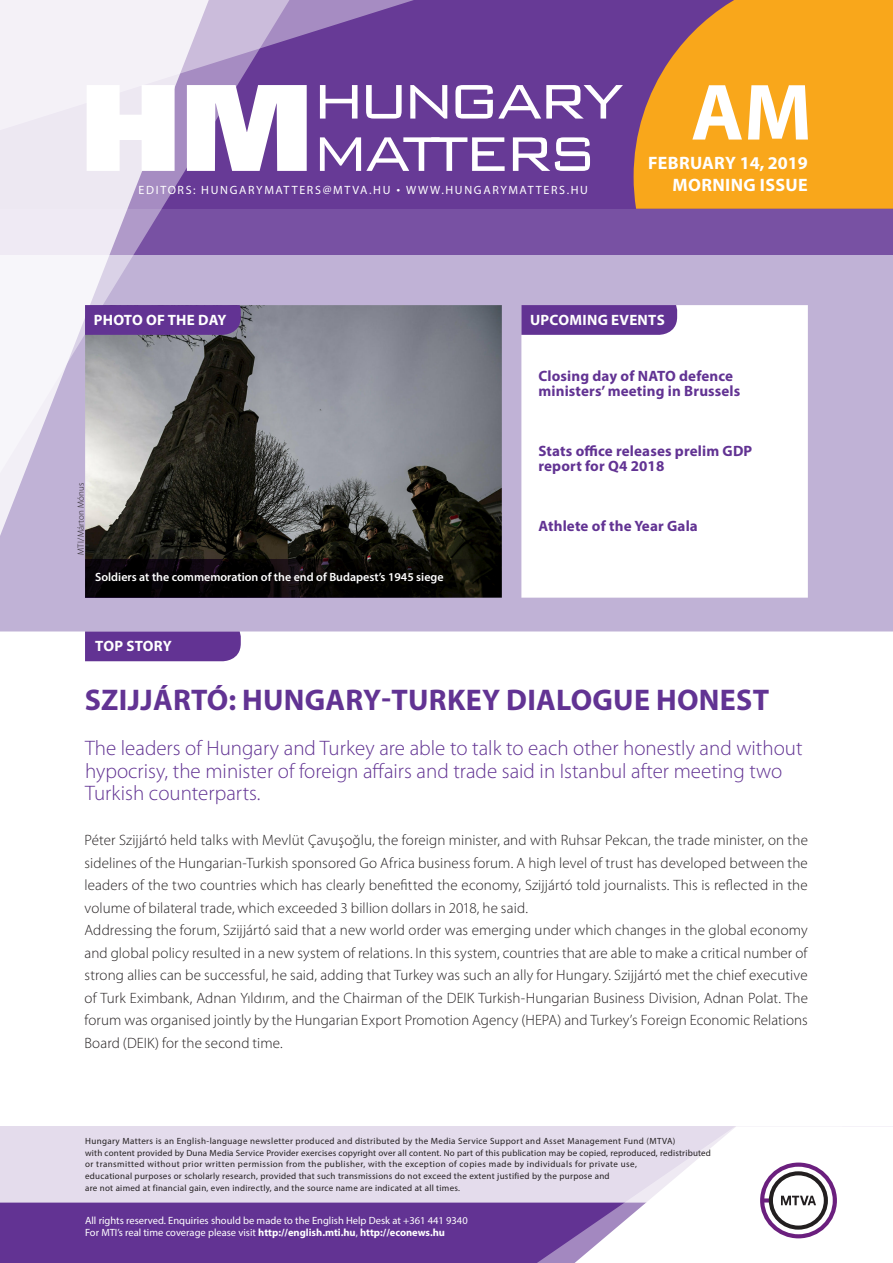
<style>
.page{position:relative;width:893px;height:1263px;background:#fff}
.page>*{position:absolute;margin:0;border:0;box-sizing:border-box;transform-origin:0 0}
.t1{font:700 80.55px "Myriad Pro";color:#fff}
.t2{font:700 30px "Myriad Pro";letter-spacing:.01em;color:#623393}
.t3{font:300 21px/22.5px "Myriad Pro";color:#623393}
.t4{font:700 18px/22.5px "Myriad Pro";letter-spacing:.02em;color:#fff;text-align:right}
.t5{font:300 15px/22.5px "Myriad Pro";letter-spacing:.005em;color:#231f20}
.t6{font:700 15px/15px "Myriad Pro";letter-spacing:.01em;color:#623393}
.t7{font:700 15px "Myriad Pro";letter-spacing:.02em;color:#fff}
.t8{font:600 12px "Myriad Pro";color:#fff}
.t9{font:12px "Myriad Pro";letter-spacing:.14em;color:#fff}
.t10{font:10.5px/12px "Myriad Pro";color:#fff}
.t11{font:9px/12px "Myriad Pro";letter-spacing:.03em;color:#231f20}
.t12{font:300 9px "Myriad Pro";letter-spacing:.03em;color:#231f20}
.s1{font-family:"Geogrotesque"}
.s2{font-weight:700}
</style>
<div class="page">
<div style="left:0;top:1126px;width:893px;height:137px;background:#e4dcec"></div>
<div style="left:0;top:1202px;width:506px;height:61px;background:#623393"></div>
<svg style="left:506px;top:1202px;width:69px;height:61px;background:#6b3e99"></svg>
<svg style="left:575px;top:1126px;width:318px;height:137px"></svg>
<svg style="left:0;top:255px;width:893px;height:376px"></svg>
<div style="left:0;top:0;width:893px;height:255px;background:linear-gradient(to bottom,#633493,#72489e)"></div>
<svg style="left:634px;top:0;width:259px;height:209px;background:#ea9c26"></svg>
<svg style="left:225px;top:221px;width:83px;height:287px;background:#777183"></svg>
<svg style="left:225px;top:0;width:257px;height:221px;background:#744c9f"></svg>
<svg style="left:0;top:0;width:225px;height:610px"></svg>
<svg style="left:87px;top:85px;width:88px;height:86px"></svg>
<svg style="left:187px;top:85px;width:120px;height:86px"></svg>
<svg style="left:320px;top:85px;width:37px;height:34px"></svg>
<svg style="left:366px;top:85px;width:36px;height:34px"></svg>
<svg style="left:410px;top:85px;width:37px;height:34px"></svg>
<svg style="left:455px;top:85px;width:168px;height:34px"></svg>
<svg style="left:320px;top:137px;width:185px;height:34px"></svg>
<svg style="left:513px;top:137px;width:77px;height:34px"></svg>
<div style="left:85px;top:631px;width:156px;height:30px;background:#623393"></div>
<svg style="left:521px;top:305px;width:156px;height:30px;background:#653795"></svg>
<div style="left:85px;top:305px;width:156px;height:30px;background:#623393"></div>
<svg style="left:85px;top:559px;width:417px;height:39px;background:#080606"></svg>
<p class="t9" style="left:139px;top:182px;width:451px">Editors: hungarymatte rs@mtva.hu <span class="s1">¬</span> www.hungarymatte rs.hu</p>
<h1 class="t1" style="left:691px;top:60px;width:122px">AM</h1>
<p class="t4" style="left:648px;top:151px;width:161px">February 14, 2019 morning issue</p>
<p class="t7" style="left:94px;top:310px;width:134px">Photo of the day</p>
<p class="t7" style="left:530px;top:310px;width:136px">Upcoming events</p>
<p class="t6" style="left:538px;top:367px;width:203px">Closing day of NATO defence ministers’ meeting in Brussels</p>
<p class="t12" style="left:76px;top:555px;width:74px;rotate:-90deg">MTI/Márton Mónus</p>
<p class="t8" style="left:95px;top:569px;width:350px">Soldiers at the commemoration of the end of Budapest’s 1945 siege</p>
<p class="t7" style="left:95px;top:636px;width:58px">TOP STORY</p>
<p class="t6" style="left:538px;top:442px;width:215px">Stats office releases prelim GDP report for Q4 2018</p>
<p class="t6" style="left:538px;top:517px;width:161px">Athlete of the Year Gala</p>
<h2 class="t2" style="left:85px;top:680px;width:686px">SZIJJÁRTÓ: HUNGARY-TURKEY DIALOGUE HONEST</h2>
<h3 class="t3" style="left:85px;top:737px;width:719px">The leaders of Hungary and Turkey are able to talk to each other honestly and without hypocrisy, the minister of foreign affairs and trade said in Istanbul after meeting two<br>Turkish counterparts.</h3>
<p class="t5" style="left:85px;top:829px;width:725px">Péter Szijjártó held talks with Mevlüt Çavuşoğlu, the foreign minister, and with Ruhsar Pekcan, the trade minister, on the sidelines of the Hungarian-Turkish sponsored Go Africa business forum. A high level of trust has developed between the leaders of the two countries which has clearly benefitted the economy, Szijjártó told journalists. This is reflected in the volume of bilateral trade, which exceeded 3 billion dollars in 2018, he said.<br>Addressing the forum, Szijjártó said that a new world order was emerging under which changes in the global economy and global policy resulted in a new system of relations. In this system, countries that are able to make a critical number of strong allies can be successful, he said, adding that Turkey was such an ally for Hungary. Szijjártó met the chief executive of Turk Eximbank, Adnan Yıldırım, and the Chairman of the DEIK Turkish-Hungarian Business Division, Adnan Polat. The forum was organised jointly by the Hungarian Export Promotion Agency (HEPA) and Turkey’s Foreign Economic Relations Board (DEIK) for the second time.</p>
<p class="t11" style="left:85px;top:1134px;width:627px">Hungary Matters is an English-language newsletter produced and distributed by the Media Service Support and Asset Management Fund (MTVA)<br>with content provided by Duna Media Service Provider exercises copyright over all content. No part of this publication may be copied, reproduced, redistributed or transmitted without prior written permission from the publisher, with the exception of copies made by individuals for private use,<br>educational purposes or scholarly research, provided that such transmissions do not exceed the extent justified by the purpose and<br>are not aimed at financial gain, even indirectly, and the source name are indicated at all times.</p>
<p class="t10" style="left:85px;top:1214px;width:384px">All rights reserved. Enquiries should be made to the English Help Desk at +361 441 9340<br>For MTI’s real time coverage please visit <span class="s2">http://english.mti.hu</span>, <span class="s2">http://econews.hu</span></p>
</div>
